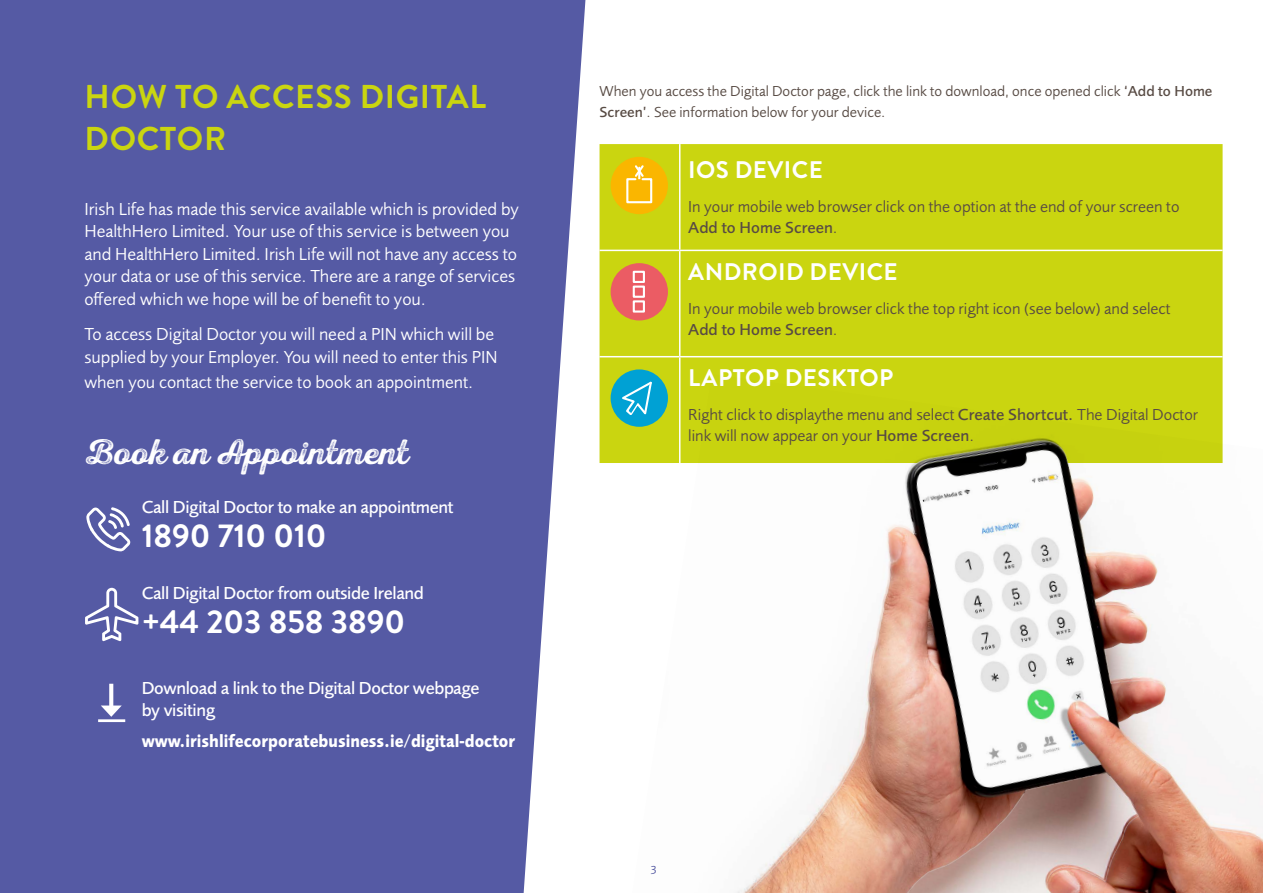
<style>
.page{position:relative;width:1263px;height:893px;background:#fff}
.page>*{position:absolute;margin:0;border:0;box-sizing:border-box;transform-origin:0 0}
.t1{font:36px "Nexa Rust Script S 03";color:#fff}
.t2{font:700 33px/42px "Brandon Grotesque";letter-spacing:.02em;color:#cad510}
.t3{font:700 33px "Brandon Grotesque";color:#fff}
.t4{font:700 24px "Brandon Grotesque";letter-spacing:.02em;color:#fff}
.t5{font:18px/22.5px "Foundry Sans";color:#fff}
.t6{font:500 18px/22.5px "Foundry Sans";letter-spacing:-.02em;color:#fff}
.t7{font:700 18px "Foundry Sans";color:#fff;scale:.9 1}
.t8{font:16.5px/21px "Foundry Sans";color:#584b44}
.t9{font:15px/21px "Foundry Sans";color:#584b44}
.t10{font:12px "Foundry Sans";color:#555aa4}
.s1{font-weight:500}
</style>
<div class="page">
<div style="left:0;top:0;width:585px;height:893px;background:#555aa4"></div>
<div style="left:599px;top:144px;width:623px;height:319px;background:#cad510"></div>
<hr style="left:679px;top:144px;width:1px;height:106px;background:#fff">
<hr style="left:599px;top:250px;width:81px;height:1px;background:#fff">
<hr style="left:680px;top:250px;width:542px;height:1px;background:#fff">
<hr style="left:679px;top:251px;width:1px;height:105px;background:#fff">
<hr style="left:599px;top:356px;width:81px;height:1px;background:#fff">
<hr style="left:680px;top:356px;width:542px;height:1px;background:#fff">
<hr style="left:679px;top:357px;width:1px;height:106px;background:#fff">
<div style="left:611px;top:157px;width:57px;height:57px;background:#fab600;border-radius:50%"></div>
<svg style="left:626px;top:165px;width:27px;height:39px"></svg>
<div style="left:611px;top:263px;width:57px;height:57px;background:#eb5c64;border-radius:50%"></div>
<svg style="left:632px;top:270px;width:13px;height:43px"></svg>
<div style="left:611px;top:369px;width:57px;height:58px;background:#00a1d4;border-radius:50%"></div>
<svg style="left:618px;top:392px;width:13px;height:26px"></svg>
<img style="left:632px;top:376px;width:631px;height:517px">
<svg style="left:86px;top:507px;width:44px;height:44px"></svg>
<svg style="left:85px;top:588px;width:53px;height:53px"></svg>
<hr style="left:98px;top:719px;width:27px;height:3px;background:#fff">
<svg style="left:109px;top:684px;width:4px;height:21px"></svg>
<svg style="left:101px;top:705px;width:21px;height:12px"></svg>
<h2 class="t2" style="left:85px;top:76px;width:403px">HOW TO ACCESS DIGITAL<br>DOCTOR</h2>
<p class="t5" style="left:84px;top:198px;width:436px">Irish Life has made this service available which is provided by HealthHero Limited. Your use of this service is between you and HealthHero Limited. Irish Life will not have any access to your data or use of this service. There are a range of services offered which we hope will be of benefit to you.</p>
<p class="t5" style="left:84px;top:323px;width:415px">To access Digital Doctor you will need a PIN which will be supplied by your Employer. You will need to enter this PIN</p>
<p class="t5" style="left:84px;top:371px;width:390px">when you contact the service to book an appointment.</p>
<h1 class="t1" style="left:84px;top:431px;width:327px">Book an Appointment</h1>
<p class="t6" style="left:142px;top:496px;width:313px">Call Digital Doctor to make an appointment</p>
<h2 class="t3" style="left:142px;top:513px;width:186px">1890 710 010</h2>
<p class="t6" style="left:142px;top:582px;width:284px">Call Digital Doctor from outside Ireland</p>
<h2 class="t3" style="left:142px;top:599px;width:265px">+44 203 858 3890</h2>
<p class="t6" style="left:142px;top:677px;width:339px">Download a link to the Digital Doctor webpage by visiting</p>
<p class="t7" style="left:142px;top:731px;width:417px">www.irishlifecorporatebusiness.ie/digital-doctor</p>
<p class="t9" style="left:599px;top:81px;width:614px">When you access the Digital Doctor page, click the link to download, once opened click <span class="s1">‘Add to Home<br>Screen’</span>. See information below for your device.</p>
<h3 class="t4" style="left:688px;top:153px;width:136px">IOS DEVICE</h3>
<p class="t8" style="left:688px;top:197px;width:493px">In your mobile web browser click on the option at the end of your screen to<br><span class="s1">Add to Home Screen</span>.</p>
<h3 class="t4" style="left:688px;top:255px;width:211px">ANDROID DEVICE</h3>
<p class="t8" style="left:688px;top:298px;width:484px">In your mobile web browser click the top right icon (see below) and select<br><span class="s1">Add to Home Screen</span>.</p>
<h3 class="t4" style="left:688px;top:361px;width:207px">LAPTOP DESKTOP</h3>
<p class="t8" style="left:688px;top:404px;width:511px">Right click to displaythe menu and select <span class="s1">Create Shortcut.</span> The Digital Doctor link will now appear on your <span class="s1">Home Screen</span>.</p>
<p class="t10" style="left:651px;top:863px;width:8px">3</p>
</div>
